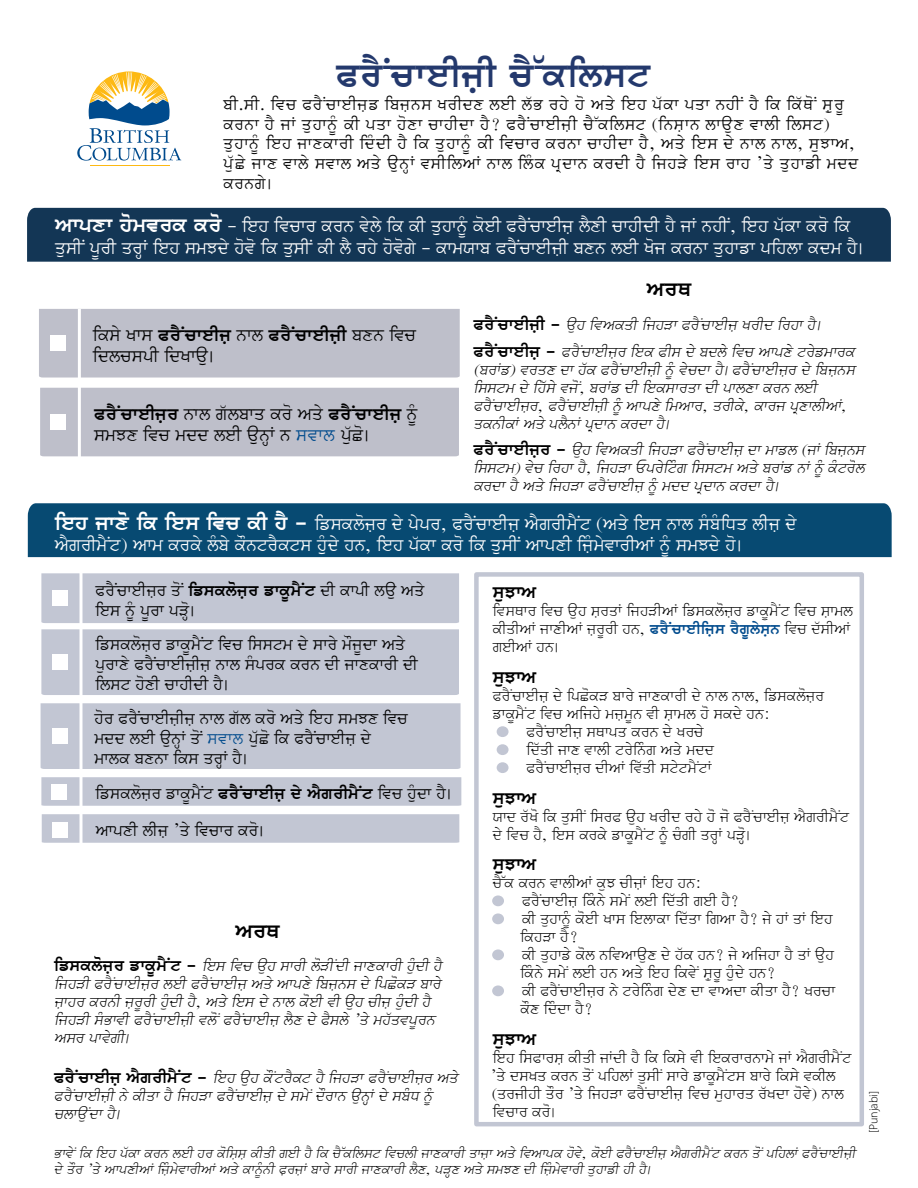
<style>
.page{position:relative;width:918px;height:1188px;background:#fff}
.page>*{position:absolute;margin:0;border:0;box-sizing:border-box;transform-origin:0 0}
.t1{font:700 36px "Samtol";letter-spacing:.01em;color:#24396d}
.t2{font:700 21px "Samtol";color:#000}
.t3{font:18px/21.6px "Samtol";color:#fff}
.t4{font:18px/21.6px "Samtol";color:#000}
.t5{font:700 18px "Samtol";color:#000}
.t6{font:16.5px/19.8px "Samtol";color:#000}
.t7{font:16.5px/19.8px "Samtol";letter-spacing:.03em;color:#000}
.t8{font:italic 300 15px/18px "Samtol";color:#000}
.t9{font:300 15px/18px "Samtol";color:#000}
.t10{font:italic 300 13.5px/16.2px "Samtol";color:#000}
.t11{font:300 12px "Myriad Pro";color:#000}
.s1{font-weight:700;font-size:21px}
.s2{font-weight:700}
.s3{color:#004b8d}
.s4{font-weight:700;font-style:normal;font-size:16.5px}
.s5{font-weight:700;color:#004b8d}
</style>
<div class="page">
<div style="left:27px;top:208px;width:864px;height:54px;background:#133655"></div>
<div style="left:28px;top:503px;width:864px;height:54px;background:#074a72"></div>
<div style="left:39px;top:309px;width:421px;height:69px;background:#bebfca"></div>
<div style="left:50px;top:335px;width:15px;height:16px;background:#fff"></div>
<div style="left:40px;top:388px;width:419px;height:68px;background:#bebfca"></div>
<div style="left:50px;top:414px;width:15px;height:16px;background:#fff"></div>
<hr style="left:78px;top:309px;width:3px;height:158px;background:#fff">
<div style="left:41px;top:573px;width:418px;height:50px;background:#c2c6d3"></div>
<div style="left:52px;top:590px;width:16px;height:16px;background:#fff"></div>
<div style="left:41px;top:703px;width:420px;height:66px;background:#c2c6d3"></div>
<svg style="left:41px;top:777px;width:420px;height:29px;background:#c3c7d3"></svg>
<div style="left:51px;top:784px;width:16px;height:16px;background:#fff"></div>
<div style="left:41px;top:629px;width:418px;height:66px;background:#c2c6d3"></div>
<div style="left:52px;top:654px;width:16px;height:16px;background:#fff"></div>
<svg style="left:42px;top:814px;width:417px;height:29px;background:#c3c7d3"></svg>
<div style="left:53px;top:822px;width:15px;height:16px;background:#fff"></div>
<hr style="left:80px;top:572px;width:2px;height:302px;background:#fff">
<div style="left:52px;top:728px;width:16px;height:16px;background:#fff"></div>
<div style="left:497px;top:726px;width:12px;height:11px;background:#c2c6d3;border-radius:50%"></div>
<div style="left:497px;top:744px;width:12px;height:11px;background:#c2c6d3;border-radius:50%"></div>
<div style="left:497px;top:762px;width:12px;height:11px;background:#c2c6d3;border-radius:50%"></div>
<div style="left:492px;top:895px;width:12px;height:11px;background:#c2c6d3;border-radius:50%"></div>
<div style="left:492px;top:913px;width:12px;height:11px;background:#c2c6d3;border-radius:50%"></div>
<div style="left:492px;top:949px;width:12px;height:11px;background:#c2c6d3;border-radius:50%"></div>
<div style="left:492px;top:985px;width:12px;height:11px;background:#c2c6d3;border-radius:50%"></div>
<div style="left:474px;top:572px;width:390px;height:554px;border:4px solid #c2c6d3"></div>
<hr style="left:90px;top:165px;width:79px;height:1px;background:#fdb913">
<svg style="left:77px;top:71px;width:104px;height:90px"></svg>
<h1 class="t1" style="left:336px;top:54px;width:316px">PRYNCFEIJLI CYWKILST</h1>
<p class="t7" style="left:224px;top:95px;width:636px">BI.SI. IVC PRYNCFEIJLZ IBJLNS KRIDX LEI LWB RHY HO AQY IEH PWKF PQF NHIN HYIK IKWQON SLURU KRNF HYJF QUHFNUM KI PQF HOXF CFHIDF HY? PRYNCFEIJLI CYWKILST (INSLFN LFAUX VFLI ILST)<br>QUHFNUM IEH JFXKFRI IDMDI HYIK QUHFNUM KI IVCFR KRNF CFHIDF HY, AQY IES DY NFL NFL, SUJFA, PUWCY JFX VFLY SVFL AQY AUNHF VSIILAF NFL ILMK PRDFN KRDI HYIJHVY IES RFH `QY QUHFZI MDD KRNGY[</p>
<p class="t3" style="left:55px;top:216px;width:813px"><span class="s1">AFPXF HOMVRK KRO</span>– IEH IVCFR KRN VYLY IK KI QUHFNUM KOEI PRYNCFEIJL LYXI CFHIDI HYJF NHIN, IEH PWKF KRO IK<br>QUSIN PURI QRHF IEH SMJDY HOVO IK QUSIN KI LYRHY HOVOGY – KFMXFB PRYNCFEIJLI BXN LEI KOJ KRNF QUHFZF PIHLF KDM HY[</p>
<p class="t4" style="left:93px;top:325px;width:325px">IKSY KFS <span class="s2">PRYNCFEIJL</span> NFL <span class="s2">PRYNCFEIJLI</span> BXN IVC<br>IDLCSPI IDKFAU[</p>
<p class="t4" style="left:94px;top:404px;width:325px"><span class="s2">PRYNCFEIJLR</span> NFL GWLBFQ KRO AQY <span class="s2">PRYNCFEIJL</span> NUM<br>SMJX IVC MDD LEI AUNHF N <span class="s3">SVFL</span> PUWCO[</p>
<h2 class="t2" style="left:647px;top:276px;width:46px">ARQ</h2>
<p class="t8" style="left:473px;top:313px;width:386px;line-height:26.5px"><span class="s4">P RYN C F EI JL I –</span> AUH IVAKQI IJHVF PRYNCFEIJLKRID IRHF HY[<br><span class="s4">P RYN C F EI JL –</span> PRYNCFEIJLR IEK PIS DYBDLYIVC AFPXYTRYZMFRK</p>
<p class="t8" style="left:473px;top:361px;width:386px">(BRFZ) VRQX DF HW K PRYNCFEIJLI NUM VYCDF HY[ PRYNCFEIJLR DYIBJLNS ISSTM DYIHW SYVJO N, BRFZ DI IEKSFRQF DI PFLXF KRN LEI PRYNCFEIJLR, PRYNCFEIJLI NUM AFPXYIMAFR, QRIKY, KFRJ PRXFLIAF, QKNIKF AQYPLYNF PRDFN KRDF HY[</p>
<p class="t8" style="left:473px;top:442px;width:396px;text-align:justify"><span class="s4">P RYN C F EI JL R –</span> AUH IVAKQI IJHVF PRYNCFEIJLDF MFZL (JF IBJLNS ISSTM) VYC IRHF HY, IJHVF EPRYITM G ISSTM AQYBRFZ NF NUM KM TRO L KRDF HYAQYIJHVF PRYNCFEIJLNUM MDD PRDFN KRDF HY[</p>
<p class="t3" style="left:55px;top:514px;width:744px"><span class="s1">IEH JFXOIK IES IVC KI HY–</span> IZSKLOJLR DY PYPR, PRYNCFEIJL AYGRIMYNT (AQY IES NFL SMBMIDQ LIJL DY<br>AYGRIMYNT) AFM KRKY LMBY KONTRYKTS HUMDY HN, IEH PWKF KRO IK QUSIN AFPXI IJLMMYVFRIAF NUM SMJDY HO[</p>
<p class="t6" style="left:95px;top:581px;width:331px">PRYNCFEIJLR QON <span class="s2">IZSKLOJLR ZFKUMYNT</span> DI KFPI LAU AQY<br>IES NUM PURF PVHO[</p>
<p class="t6" style="left:95px;top:635px;width:324px">IZSKLOJLR ZFKUMYNT IVC ISSTM DY SFRY MOJUDF AQY<br>PURFXY PRYNCFEIJLIJL NFL SMPRK KRN DI JFXKFRI DI<br>ILST HOXI CFHIDI HY[</p>
<p class="t6" style="left:95px;top:709px;width:315px">HOR PRYNCFEIJLIJL NFL GWL KRO AQY IEH SMJX IVC<br>MDD LEI AUNHF QON <span class="s3">SVFL</span> PUWCO IK PRYNCFEIJL DY<br>MFLK BXNF IKS QRHF HY[</p>
<p class="t6" style="left:95px;top:784px;width:361px">IZSKLOJLR ZFKUMYNT <span class="s2">PRYNCFEIJL DYAYGRIMYNT</span> IVC HUMDF HY[</p>
<p class="t6" style="left:96px;top:821px;width:169px">AFPXI LIJL `QY IVCFR KRO[</p>
<h2 class="t2" style="left:235px;top:918px;width:46px">ARQ</h2>
<p class="t8" style="left:54px;top:958px;width:398px"><span class="s4">IZ S K LOJL R Z F KUMYN T –</span> IES IVC AUH SFRI LO VI NDI JFXKFRI HUM DI HY IJHVI PRYNCFEIJLR LEI PRYNCFEIJLAQYAFPXYIBJLNS DYIPCO KV BFRY JLFHR KRNI JLRURI HUM DI HY, AQYIES DYNFL KO EI VI AUH CI JLHUM DI HY IJHVI SM BFVI PRYNCFEIJLI VLO N PRYNCFEIJLLYX DYPYSLY`QYMHW QVPURN ASR PFVYGI [</p>
<p class="t8" style="left:54px;top:1069px;width:413px"><span class="s4">P RYN C F EI JL AYG RI MYN T –</span> IEH AUH KONTRYKT HYIJHVF PRYNCFEIJLR AQY<br>PRYNCFEIJLI NYKIQF HYIJHVF PRYNCFEIJLDYSMYN DORFN AUNHF DYSBM D NUM<br>CLFAUNDF HY[</p>
<p class="t5" style="left:493px;top:582px;width:45px">SUJFA</p>
<p class="t9" style="left:493px;top:603px;width:362px">IVSQFR IVC AUH SLRQF IJHVIAF IZSKLOJLR ZFKUMYNT IVC SLFML<br>KIQIAF JFXIAF JLRURI HN, <span class="s5">PRYNCFEIIJLS RYGULYSLN</span> IVC DWSIAF<br>GEIAF HN[</p>
<p class="t5" style="left:493px;top:666px;width:45px">SUJFA</p>
<p class="t9" style="left:493px;top:688px;width:333px">PRYNCFEIJL DY IPCOKV BFRY JFXKFRI DY NFL NFL, IZSKLOJLR</p>
<p class="t9" style="left:493px;top:706px;width:279px">ZFKUMYNT IVC AIJHY MJLMUN VI SLFML HO SKDY HN:</p>
<p class="t9" style="left:527px;top:724px;width:179px">PRYNCFEIJL SQFPQ KRN DY KRCY</p>
<p class="t9" style="left:527px;top:742px;width:189px">IDWQI JFX VFLI TRYINMG AQY MDD</p>
<p class="t9" style="left:527px;top:760px;width:187px">PRYNCFEIJLR DIAF IVWQI STYTMYNTF</p>
<p class="t5" style="left:493px;top:787px;width:45px">SUJFA</p>
<p class="t9" style="left:493px;top:808px;width:358px">XFD RWKO IK QUSIN ISRP AUH KRID RHY HO JO PRYNCFEIJL AYGRIMYNT<br>DY IVC HY, IES KRKY ZFKUMYNT NUM CMGI QRHF PVHO[</p>
<p class="t5" style="left:493px;top:854px;width:45px">SUJFA</p>
<p class="t9" style="left:520px;top:875px;width:316px;text-indent:-28px">CYWK KRN VFLIAF KUJ CIJLF IEH HN:<br>PRYNCFEIJL IKMNY SMYN LEI IDWQI GEI HY?<br>KI QUHFNUM KOEI KFS IELFKF IDWQF IGAF HY? JY HF QF IEH IKHVF HY?<br>KI QUHFZY KOL NIVAFAUX DY HWK HN? JY AIJHF HYQF AUH IKMNY SMYN LEI HN AQY IEH IKVYN SLURU HUMDY HN?<br>KI PRYNCFEIJLR NY TRYINMG DYX DF VFADF KIQF HY? KRCF KOX IDMDF HY?</p>
<p class="t5" style="left:493px;top:1028px;width:45px">SUJFA</p>
<p class="t9" style="left:491px;top:1050px;width:362px">IEH ISPFRSL KIQI JFDI HYIK IKSY VI IEKRFRNFMY JF AYGRIMYNT `QY DSKQ KRN QON PIHLF QUSIN SFRY ZFKUMYNTS BFRY IKSY VKIL (QRJIHI QOR `QY IJHVF PRYNCFEIJL IVC MUHFRQ RWKDF HOVY) NFL IVCFR KRO[</p>
<p class="t10" style="left:54px;top:1146px;width:807px">BFVYN IK IEH PW KF KRN LEI HR KO ISLSLKIQI GEI HYIK CYWKILST IVCLI JFXKFRI QFJLF AQYIVAFPK HO VY, KO EI PRYNCFEIJLAYGRIMYNT KRN QO N PIHLF PRYNCFEIJLI<br>DYQOR `QYAFPXIAF IJLM MYVFRIAF AQYKFNUM NI PLRJLF BFRYSFRI JFXKFRI LYX, PVHX AQYSMJX DI IJLM MYVFRI QUHFZI HI HY[</p>
<p class="t11" style="left:867px;top:1133px;width:44px;rotate:-90deg">[Punjabi]</p>
</div>
